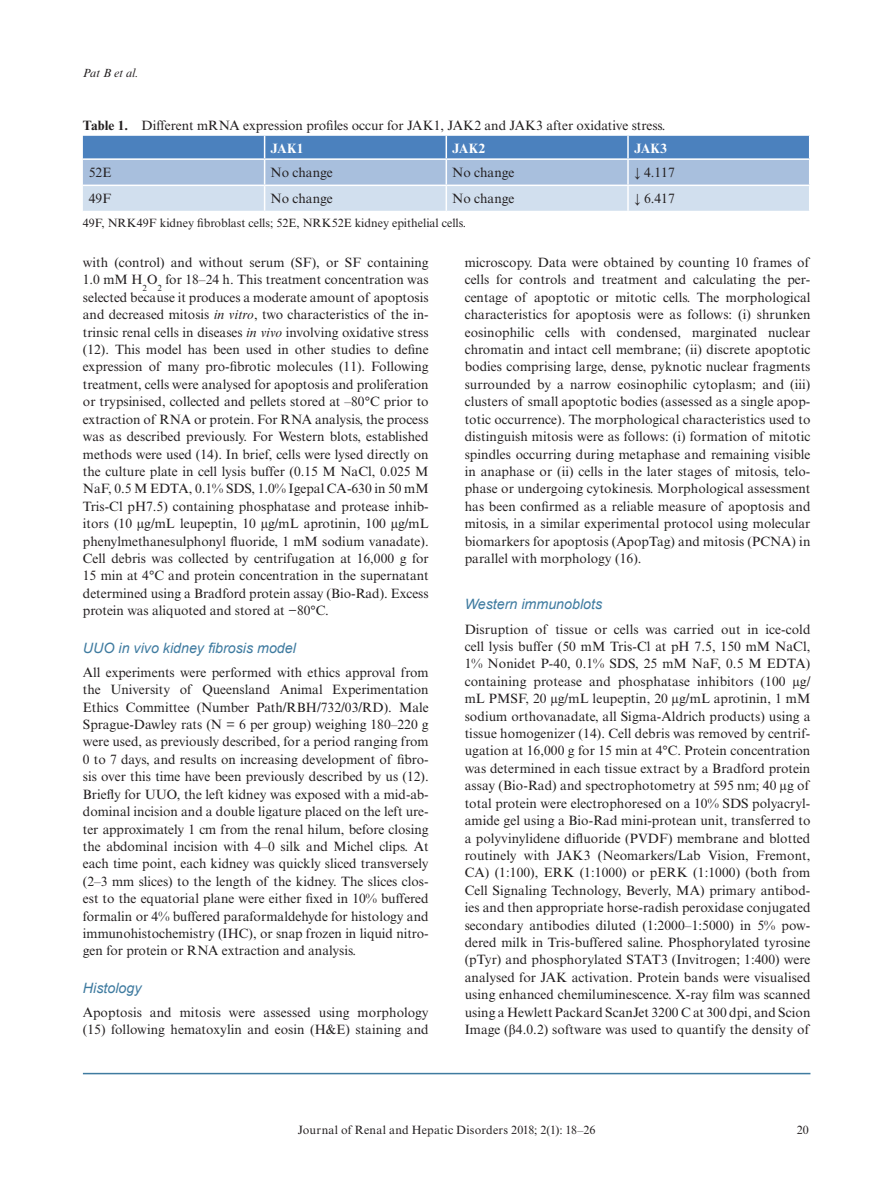
<style>
.page{position:relative;width:893px;height:1191px;background:#fff}
.page>*{position:absolute;margin:0;border:0;box-sizing:border-box;transform-origin:0 0}
.t1{font:italic 14.25px "Arial";color:#3f7ba0}
.TX{font:13.5px/17.4px "Times New Roman MT Std";letter-spacing:.005em;color:#231f20;text-align:justify}
.TT{font:13.5px "Times New Roman MT Std";color:#231f20}
.TB{font:13.5px "Times New Roman MT Std";color:#231f20}
.TCH{font:700 13.5px "Times New Roman MT Std";color:#fff}
.TS{font:12px "Times New Roman MT Std";color:#231f20}
.TS-2{font:12px "Times New Roman MT Std";letter-spacing:.02em;color:#231f20}
.t2{font:italic 12px "Times New Roman MT Std";color:#231f20}
.TX-2{font:8.85px "Times New Roman MT Std";color:#231f20}
.s1{font-weight:700}
.s2{font-family:"Times New Roman"}
.s3{font-style:italic}
</style>
<div class="page">
<hr style="left:83px;top:1072px;width:727px;height:2px;background:#3f7ba0">
<svg style="left:83px;top:136px;width:727px;height:75px;background:#9ebada"></svg>
<p class="t2" style="left:83px;top:66px;width:57px">Pat B et al.</p>
<p class="TT" style="left:83px;top:117px;width:584px"><span class="s1">Table 1.</span> Different mRNA expression profiles occur for JAK1, JAK2 and JAK3 after oxidative stress.</p>
<p class="TCH" style="left:271px;top:140px;width:34px">JAK1</p>
<p class="TCH" style="left:452px;top:140px;width:34px">JAK2</p>
<p class="TCH" style="left:634px;top:140px;width:34px">JAK3</p>
<p class="TB" style="left:89px;top:165px;width:24px">52E</p>
<p class="TB" style="left:271px;top:165px;width:64px">No change</p>
<p class="TB" style="left:452px;top:165px;width:64px">No change</p>
<p class="TB" style="left:634px;top:165px;width:42px"><span class="s2">↓</span> 4.117</p>
<p class="TB" style="left:89px;top:191px;width:24px">49F</p>
<p class="TB" style="left:271px;top:191px;width:64px">No change</p>
<p class="TB" style="left:452px;top:191px;width:64px">No change</p>
<p class="TB" style="left:634px;top:191px;width:42px"><span class="s2">↓</span> 6.417</p>
<p class="TS" style="left:83px;top:216px;width:385px">49F, NRK49F kidney fibroblast cells; 52E, NRK52E kidney epithelial cells.</p>
<p class="TX" style="left:83px;top:254px;width:347px">with (control) and without serum (SF), or SF containing<br>1.0 mM H O</p>
<p class="TX-2" style="left:143px;top:282px;width:6px">2</p>
<p class="TX-2" style="left:157px;top:282px;width:6px">2</p>
<p class="TX" style="left:83px;top:271px;width:347px;text-indent:82px">for 18–24 h. This treatment concentration was selected because it produces a moderate amount of apoptosis and decreased mitosis <span class="s3">in vitro</span>, two characteristics of the in&shy;trinsic renal cells in diseases <span class="s3">in vivo</span> involving oxidative stress (12). This model has been used in other studies to define expression of many pro-fibrotic molecules (11). Following treatment, cells were analysed for apoptosis and proliferation or trypsinised, collected and pellets stored at –80°C prior to extraction of RNA or protein. For RNA analysis, the process was as described previously. For Western blots, established methods were used (14). In brief, cells were lysed directly on the culture plate in cell lysis buffer (0.15 M NaCl, 0.025 M NaF, 0.5 M EDTA, 0.1% SDS, 1.0% Igepal CA-630 in 50 mM Tris-Cl pH7.5) containing phosphatase and protease inhib&shy;itors (10 µg/mL leupeptin, 10 µg/mL aprotinin, 100 µg/mL phenylmethanesulphonyl fluoride, 1 mM sodium vanadate).<br>Cell debris was collected by centrifugation at 16,000 g for 15 min at 4°C and protein concentration in the supernatant determined using a Bradford protein assay (Bio-Rad). Excess protein was aliquoted and stored at −80°C.</p>
<h2 class="t1" style="left:83px;top:638px;width:215px">UUO in vivo kidney fibrosis model</h2>
<p class="TX" style="left:83px;top:663px;width:347px">All experiments were performed with ethics approval from the University of Queensland Animal Experimentation Ethics Committee (Number Path/RBH/732/03/RD). Male Sprague-Dawley rats (N = 6 per group) weighing 180–220 g were used, as previously described, for a period ranging from 0 to 7 days, and results on increasing development of fibro&shy;sis over this time have been previously described by us (12).<br>Briefly for UUO, the left kidney was exposed with a mid-ab&shy;dominal incision and a double ligature placed on the left ure&shy;ter approximately 1 cm from the renal hilum, before closing the abdominal incision with 4–0 silk and Michel clips. At each time point, each kidney was quickly sliced transversely (2–3 mm slices) to the length of the kidney. The slices clos&shy;est to the equatorial plane were either fixed in 10% buffered formalin or 4% buffered paraformaldehyde for histology and immunohistochemistry (IHC), or snap frozen in liquid nitro&shy;gen for protein or RNA extraction and analysis.</p>
<h2 class="t1" style="left:83px;top:978px;width:60px">Histology</h2>
<p class="TX" style="left:83px;top:1003px;width:347px">Apoptosis and mitosis were assessed using morphology (15) following hematoxylin and eosin (H&amp;E) staining and</p>
<p class="TX" style="left:465px;top:254px;width:347px">microscopy. Data were obtained by counting 10 frames of cells for controls and treatment and calculating the per&shy;centage of apoptotic or mitotic cells. The morphological characteristics for apoptosis were as follows: (i) shrunken eosinophilic cells with condensed, marginated nuclear chromatin and intact cell membrane; (ii) discrete apoptotic bodies comprising large, dense, pyknotic nuclear fragments surrounded by a narrow eosinophilic cytoplasm; and (iii) clusters of small apoptotic bodies (assessed as a single apop&shy;totic occurrence). The morphological characteristics used to distinguish mitosis were as follows: (i) formation of mitotic spindles occurring during metaphase and remaining visible in anaphase or (ii) cells in the later stages of mitosis, telo&shy;phase or undergoing cytokinesis. Morphological assessment has been confirmed as a reliable measure of apoptosis and mitosis, in a similar experimental protocol using molecular biomarkers for apoptosis (ApopTag) and mitosis (PCNA) in parallel with morphology (16).</p>
<h2 class="t1" style="left:465px;top:595px;width:139px">Western immunoblots</h2>
<p class="TX" style="left:465px;top:620px;width:347px">Disruption of tissue or cells was carried out in ice-cold cell lysis buffer (50 mM Tris-Cl at pH 7.5, 150 mM NaCl, 1% Nonidet P-40, 0.1% SDS, 25 mM NaF, 0.5 M EDTA) containing protease and phosphatase inhibitors (100 µg/ mL PMSF, 20 µg/mL leupeptin, 20 µg/mL aprotinin, 1 mM sodium orthovanadate, all Sigma-Aldrich products) using a tissue homogenizer (14). Cell debris was removed by centrif&shy;ugation at 16,000 g for 15 min at 4°C. Protein concentration was determined in each tissue extract by a Bradford protein assay (Bio-Rad) and spectrophotometry at 595 nm; 40 µg of total protein were electrophoresed on a 10% SDS polyacryl&shy;amide gel using a Bio-Rad mini-protean unit, transferred to a polyvinylidene difluoride (PVDF) membrane and blotted routinely with JAK3 (Neomarkers/Lab Vision, Fremont, CA) (1:100), ERK (1:1000) or pERK (1:1000) (both from Cell Signaling Technology, Beverly, MA) primary antibod&shy;ies and then appropriate horse-radish peroxidase conjugated secondary antibodies diluted (1:2000–1:5000) in 5% pow&shy;dered milk in Tris-buffered saline. Phosphorylated tyrosine (pTyr) and phosphorylated STAT3 (Invitrogen; 1:400) were analysed for JAK activation. Protein bands were visualised using enhanced chemiluminescence. X-ray film was scanned using a Hewlett Packard ScanJet 3200 C at 300 dpi, and Scion Image (<span class="s2">β</span>4.0.2) software was used to quantify the density of</p>
<p class="TS-2" style="left:298px;top:1123px;width:299px">Journal of Renal and Hepatic Disorders 2018; 2(1): 18–26</p>
<p class="TS" style="left:797px;top:1123px;width:13px">20</p>
</div>
